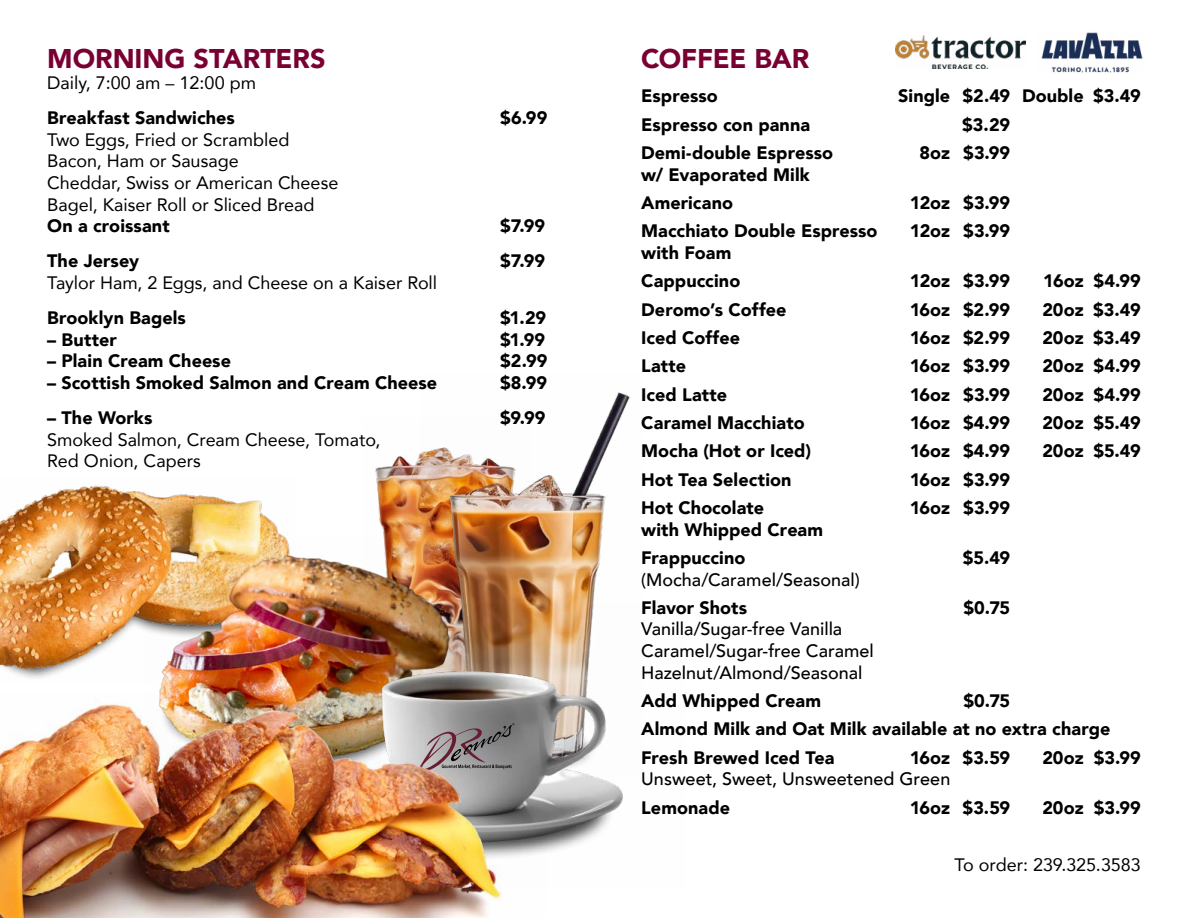
<style>
.page{position:relative;width:1188px;height:918px;background:#fff}
.page>*{position:absolute;margin:0;border:0;box-sizing:border-box;transform-origin:0 0}
.t1{font:900 27px "Avenir";letter-spacing:-.005em;color:#780032}
.t2{font:900 18px "Avenir";letter-spacing:.005em;color:#000}
.t3{font:18px/21.6px "Avenir";color:#000}
.t4{font:500 18px/21.6px "Avenir";color:#000}
.s1{font-weight:900}
</style>
<div class="page">
<img style="left:375px;top:454px;width:45px;height:84px">
<img style="left:420px;top:392px;width:210px;height:213px">
<img style="left:0;top:485px;width:286px;height:140px">
<img style="left:146px;top:538px;width:325px;height:87px">
<img style="left:259px;top:605px;width:364px;height:247px">
<img style="left:0;top:625px;width:547px;height:69px">
<img style="left:0;top:694px;width:547px;height:224px">
<img style="left:1041px;top:32px;width:102px;height:41px">
<img style="left:896px;top:36px;width:130px;height:33px">
<p class="t1" style="left:47px;top:35px;width:280px">MORNING STARTERS</p>
<p class="t3" style="left:47px;top:72px;width:210px">Daily, 7:00 am – 12:00 pm</p>
<p class="t2" style="left:47px;top:103px;width:189px">Breakfast Sandwiches</p>
<p class="t2" style="left:500px;top:103px;width:49px">$6.99</p>
<p class="t3" style="left:47px;top:128px;width:293px">Two Eggs, Fried or Scrambled<br>Bacon, Ham or Sausage<br>Cheddar, Swiss or American Cheese<br>Bagel, Kaiser Roll or Sliced Bread<br><span class="s1">On a croissant</span></p>
<p class="t2" style="left:500px;top:211px;width:47px">$7.99</p>
<p class="t2" style="left:47px;top:246px;width:93px">The Jersey</p>
<p class="t2" style="left:500px;top:246px;width:47px">$7.99</p>
<p class="t3" style="left:47px;top:271px;width:391px">Taylor Ham, 2 Eggs, and Cheese on a Kaiser Roll</p>
<p class="t2" style="left:47px;top:302px;width:140px">Brooklyn Bagels</p>
<p class="t2" style="left:500px;top:302px;width:48px">$1.29</p>
<p class="t2" style="left:47px;top:324px;width:71px">– Butter</p>
<p class="t2" style="left:500px;top:324px;width:46px">$1.99</p>
<p class="t2" style="left:47px;top:346px;width:185px">– Plain Cream Cheese</p>
<p class="t2" style="left:500px;top:346px;width:49px">$2.99</p>
<p class="t2" style="left:47px;top:367px;width:391px">– Scottish Smoked Salmon and Cream Cheese</p>
<p class="t2" style="left:500px;top:367px;width:48px">$8.99</p>
<p class="t2" style="left:47px;top:402px;width:107px">– The Works</p>
<p class="t2" style="left:500px;top:402px;width:47px">$9.99</p>
<p class="t3" style="left:47px;top:428px;width:335px">Smoked Salmon, Cream Cheese, Tomato,<br>Red Onion, Capers</p>
<p class="t1" style="left:641px;top:35px;width:170px">COFFEE BAR</p>
<p class="t2" style="left:641px;top:81px;width:78px">Espresso</p>
<p class="t2" style="left:898px;top:81px;width:244px">Single $2.49 Double $3.49</p>
<p class="t2" style="left:641px;top:109px;width:170px">Espresso con panna</p>
<p class="t2" style="left:962px;top:109px;width:50px">$3.29</p>
<p class="t2" style="left:641px;top:137px;width:193px">Demi-double Espresso</p>
<p class="t2" style="left:920px;top:137px;width:92px">8oz $3.99</p>
<p class="t2" style="left:641px;top:159px;width:170px">w/ Evaporated Milk</p>
<p class="t2" style="left:641px;top:187px;width:93px">Americano</p>
<p class="t2" style="left:910px;top:187px;width:102px">12oz $3.99</p>
<p class="t2" style="left:641px;top:216px;width:238px">Macchiato Double Espresso</p>
<p class="t2" style="left:910px;top:216px;width:102px">12oz $3.99</p>
<p class="t2" style="left:641px;top:237px;width:92px">with Foam</p>
<p class="t2" style="left:641px;top:265px;width:101px">Cappuccino</p>
<p class="t2" style="left:910px;top:265px;width:102px">12oz $3.99</p>
<p class="t2" style="left:1043px;top:265px;width:99px">16oz $4.99</p>
<p class="t2" style="left:641px;top:294px;width:147px">Deromo’s Coffee</p>
<p class="t2" style="left:910px;top:294px;width:102px">16oz $2.99</p>
<p class="t2" style="left:1042px;top:294px;width:100px">20oz $3.49</p>
<p class="t2" style="left:641px;top:322px;width:100px">Iced Coffee</p>
<p class="t2" style="left:910px;top:322px;width:102px">16oz $2.99</p>
<p class="t2" style="left:1042px;top:322px;width:100px">20oz $3.49</p>
<p class="t2" style="left:641px;top:351px;width:47px">Latte</p>
<p class="t2" style="left:910px;top:351px;width:102px">16oz $3.99</p>
<p class="t2" style="left:1042px;top:351px;width:100px">20oz $4.99</p>
<p class="t2" style="left:641px;top:379px;width:87px">Iced Latte</p>
<p class="t2" style="left:910px;top:379px;width:102px">16oz $3.99</p>
<p class="t2" style="left:1042px;top:379px;width:100px">20oz $4.99</p>
<p class="t2" style="left:641px;top:407px;width:165px">Caramel Macchiato</p>
<p class="t2" style="left:910px;top:407px;width:102px">16oz $4.99</p>
<p class="t2" style="left:1042px;top:407px;width:100px">20oz $5.49</p>
<p class="t2" style="left:641px;top:436px;width:171px">Mocha (Hot or Iced)</p>
<p class="t2" style="left:910px;top:436px;width:102px">16oz $4.99</p>
<p class="t2" style="left:1042px;top:436px;width:100px">20oz $5.49</p>
<p class="t2" style="left:641px;top:464px;width:152px">Hot Tea Selection</p>
<p class="t2" style="left:910px;top:464px;width:102px">16oz $3.99</p>
<p class="t2" style="left:641px;top:492px;width:124px">Hot Chocolate</p>
<p class="t2" style="left:910px;top:492px;width:102px">16oz $3.99</p>
<p class="t2" style="left:641px;top:514px;width:183px">with Whipped Cream</p>
<p class="t2" style="left:641px;top:542px;width:106px">Frappuccino</p>
<p class="t2" style="left:963px;top:542px;width:49px">$5.49</p>
<p class="t4" style="left:641px;top:568px;width:220px">(Mocha/Caramel/Seasonal)</p>
<p class="t2" style="left:641px;top:592px;width:107px">Flavor Shots</p>
<p class="t2" style="left:964px;top:592px;width:48px">$0.75</p>
<p class="t4" style="left:641px;top:617px;width:234px">Vanilla/Sugar-free Vanilla<br>Caramel/Sugar-free Caramel<br>Hazelnut/Almond/Seasonal</p>
<p class="t2" style="left:641px;top:685px;width:181px">Add Whipped Cream</p>
<p class="t2" style="left:964px;top:685px;width:48px">$0.75</p>
<p class="t2" style="left:641px;top:714px;width:471px">Almond Milk and Oat Milk available at no extra charge</p>
<p class="t2" style="left:641px;top:742px;width:195px">Fresh Brewed Iced Tea</p>
<p class="t2" style="left:910px;top:742px;width:102px">16oz $3.59</p>
<p class="t2" style="left:1042px;top:742px;width:100px">20oz $3.99</p>
<p class="t4" style="left:641px;top:767px;width:311px">Unsweet, Sweet, Unsweetened Green</p>
<p class="t2" style="left:641px;top:792px;width:90px">Lemonade</p>
<p class="t2" style="left:910px;top:792px;width:102px">16oz $3.59</p>
<p class="t2" style="left:1042px;top:792px;width:100px">20oz $3.99</p>
<p class="t3" style="left:954px;top:853px;width:188px">To order: 239.325.3583</p>
</div>
